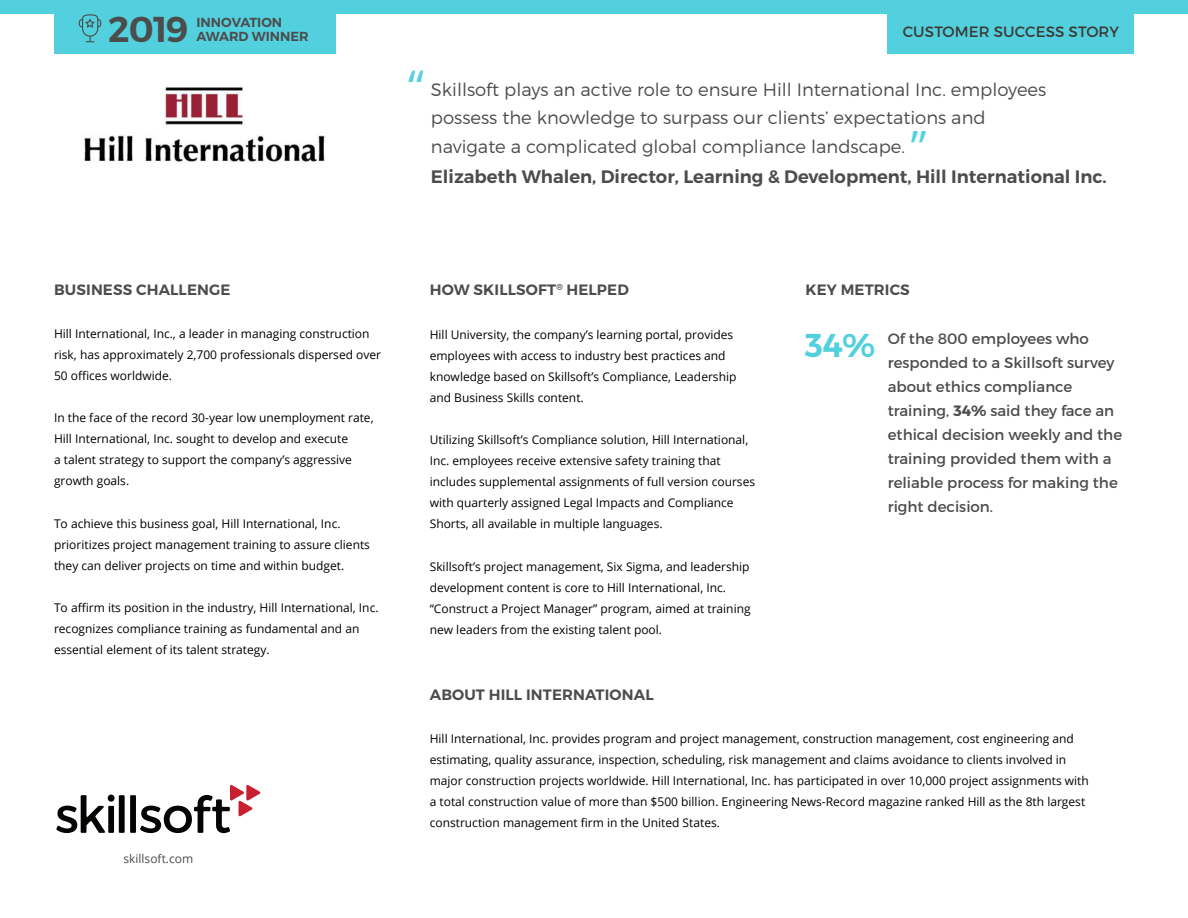
<style>
.page{position:relative;width:1188px;height:918px;background:#fff}
.page>*{position:absolute;margin:0;border:0;box-sizing:border-box;transform-origin:0 0}
.t1{font:45px "Open Sans";color:#52d0dd}
.t2{font:600 36px "Montserrat";color:#4c4c4c}
.t3{font:600 33px "Montserrat";color:#52d0dd}
.Quote_Copy{font:300 18px/28.5px "Montserrat";color:#4c4c4c}
.Quote_Attribution{font:600 18px "Montserrat";color:#4c4c4c}
.Callout_Stat-Copy{font:15px/24px "Montserrat";color:#4c4c4c}
.Header_Copy{font:600 15px "Montserrat";letter-spacing:.01em;color:#4c4c4c}
.t4{font:15px "Montserrat";letter-spacing:.01em;color:#3d3935}
.t5{font:600 13.05px "Montserrat";color:#4c4c4c}
.Body_Copy{font:12px/21px "Open Sans";color:#000}
.t6{font:12px "Open Sans";color:#4c4c4c}
.s1{font-weight:700}
</style>
<div class="page">
<div style="left:0;top:0;width:1188px;height:14px;background:#52d0dd"></div>
<img style="left:84px;top:87px;width:241px;height:75px">
<div style="left:888px;top:2px;width:246px;height:52px;background:#52d0dd"></div>
<svg style="left:56px;top:795px;width:59px;height:38px"></svg>
<div style="left:119px;top:795px;width:6px;height:38px;background:#040503"></div>
<div style="left:130px;top:795px;width:6px;height:38px;background:#040503"></div>
<svg style="left:140px;top:785px;width:120px;height:48px"></svg>
<div style="left:54px;top:5px;width:282px;height:49px;background:#52d0dd"></div>
<svg style="left:78px;top:14px;width:24px;height:28px"></svg>
<h2 class="t2" style="left:108px;top:7px;width:82px">2019</h2>
<p class="t5" style="left:197px;top:14px;width:87px">INNOVATION</p>
<p class="t5" style="left:197px;top:28px;width:114px">AWARD WINNER</p>
<p class="t4" style="left:903px;top:22px;width:218px">CUSTOMER SUCCESS STORY</p>
<h1 class="t1" style="left:408px;top:56px;width:17px">“</h1>
<p class="Quote_Copy" style="left:431px;top:75px;width:617px">Skillsoft plays an active role to ensure Hill International Inc. employees possess the knowledge to surpass our clients’ expectations and navigate a complicated global compliance landscape.</p>
<p class="Quote_Attribution" style="left:431px;top:166px;width:677px">Elizabeth Whalen, Director, Learning &amp; Development, Hill International Inc.</p>
<h1 class="t1" style="left:926px;top:158px;width:17px;rotate:-180deg">“</h1>
<p class="Header_Copy" style="left:54px;top:281px;width:178px">BUSINESS CHALLENGE</p>
<p class="Header_Copy" style="left:430px;top:281px;width:201px">HOW SKILLSOFT<sup>®</sup> HELPED</p>
<p class="Header_Copy" style="left:806px;top:281px;width:106px">KEY METRICS</p>
<h3 class="t3" style="left:805px;top:325px;width:72px">34%</h3>
<p class="Body_Copy" style="left:54px;top:323px;width:329px">Hill International, Inc., a leader in managing construction risk, has approximately 2,700 professionals dispersed over<br>50 offices worldwide.</p>
<p class="Body_Copy" style="left:54px;top:407px;width:321px">In the face of the record 30-year low unemployment rate, Hill International, Inc. sought to develop and execute<br>a talent strategy to support the company’s aggressive growth goals.</p>
<p class="Body_Copy" style="left:54px;top:513px;width:318px">To achieve this business goal, Hill International, Inc. prioritizes project management training to assure clients they can deliver projects on time and within budget.</p>
<p class="Body_Copy" style="left:54px;top:597px;width:326px">To affirm its position in the industry, Hill International, Inc. recognizes compliance training as fundamental and an essential element of its talent strategy.</p>
<p class="Body_Copy" style="left:430px;top:324px;width:308px">Hill University, the company’s learning portal, provides employees with access to industry best practices and knowledge based on Skillsoft’s Compliance, Leadership and Business Skills content.</p>
<p class="Body_Copy" style="left:430px;top:429px;width:327px">Utilizing Skillsoft’s Compliance solution, Hill International, Inc. employees receive extensive safety training that includes supplemental assignments of full version courses with quarterly assigned Legal Impacts and Compliance Shorts, all available in multiple languages.</p>
<p class="Body_Copy" style="left:430px;top:556px;width:322px">Skillsoft’s project management, Six Sigma, and leadership development content is core to Hill International, Inc. “Construct a Project Manager” program, aimed at training new leaders from the existing talent pool.</p>
<p class="Callout_Stat-Copy" style="left:888px;top:327px;width:236px">Of the 800 employees who responded to a Skillsoft survey about ethics compliance training, <span class="s1">34%</span> said they face an ethical decision weekly and the training provided them with a reliable process for making the right decision.</p>
<p class="t6" style="left:124px;top:850px;width:71px">skillsoft.com</p>
<p class="Header_Copy" style="left:430px;top:686px;width:225px">ABOUT HILL INTERNATIONAL</p>
<p class="Body_Copy" style="left:430px;top:727px;width:661px">Hill International, Inc. provides program and project management, construction management, cost engineering and estimating, quality assurance, inspection, scheduling, risk management and claims avoidance to clients involved in major construction projects worldwide. Hill International, Inc. has participated in over 10,000 project assignments with a total construction value of more than $500 billion. Engineering News-Record magazine ranked Hill as the 8th largest construction management firm in the United States.</p>
</div>
